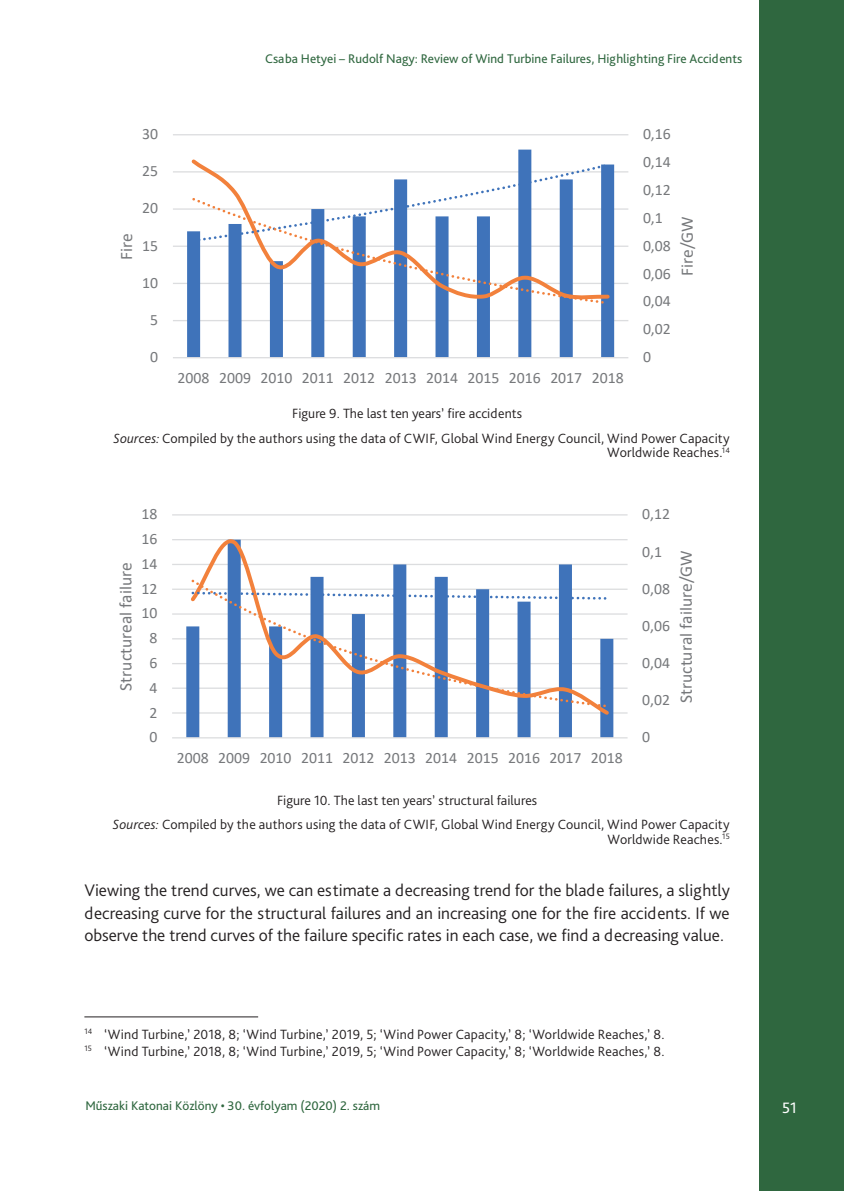
<style>
.page{position:relative;width:844px;height:1191px;background:#fff}
.page>*{position:absolute;margin:0;border:0;box-sizing:border-box;transform-origin:0 0}
.t1{font:300 17.5px/22.8px "Bliss Pro";color:#231f20;text-align:justify}
.t2{font:17.5px "Calibri";color:#76787b}
.t3{font:15.75px "Calibri";color:#76787b}
.t4{font:15.75px "Bliss Pro";color:#fff}
.t5{font:300 14px/24.7px "Bliss Pro";letter-spacing:.01em;color:#231f20}
.t6{font:13.12px "Bliss Pro";color:#2f673f}
.s1{font-style:italic}
</style>
<div class="page">
<div style="left:759px;top:0;width:84px;height:1191px;background:#2f673f"></div>
<hr style="left:173px;top:320px;width:455px;height:1px;background:#dcdddf">
<hr style="left:173px;top:283px;width:455px;height:1px;background:#dcdddf">
<hr style="left:173px;top:245px;width:455px;height:2px;background:#dcdddf">
<hr style="left:173px;top:208px;width:455px;height:2px;background:#dcdddf">
<hr style="left:173px;top:171px;width:455px;height:1px;background:#dcdddf">
<hr style="left:173px;top:134px;width:455px;height:1px;background:#dcdddf">
<svg style="left:187px;top:150px;width:427px;height:207px"></svg>
<hr style="left:173px;top:357px;width:455px;height:1px;background:#dcdddf">
<svg style="left:188px;top:156px;width:423px;height:147px"></svg>
<svg style="left:191px;top:162px;width:419px;height:34px"></svg>
<svg style="left:190px;top:196px;width:420px;height:110px"></svg>
<hr style="left:172px;top:712px;width:455px;height:1px;background:#dcdddf">
<hr style="left:172px;top:687px;width:455px;height:2px;background:#dcdddf">
<hr style="left:172px;top:663px;width:455px;height:1px;background:#dcdddf">
<hr style="left:172px;top:638px;width:455px;height:1px;background:#dcdddf">
<hr style="left:172px;top:613px;width:455px;height:1px;background:#dcdddf">
<hr style="left:172px;top:588px;width:455px;height:2px;background:#dcdddf">
<hr style="left:172px;top:564px;width:455px;height:1px;background:#dcdddf">
<hr style="left:172px;top:539px;width:455px;height:1px;background:#dcdddf">
<hr style="left:172px;top:514px;width:455px;height:1px;background:#dcdddf">
<svg style="left:186px;top:540px;width:427px;height:197px"></svg>
<hr style="left:172px;top:737px;width:455px;height:1px;background:#dcdddf">
<svg style="left:187px;top:539px;width:425px;height:179px"></svg>
<svg style="left:189px;top:577px;width:420px;height:132px"></svg>
<hr style="left:84px;top:1016px;width:174px;height:1px;background:#231f20">
<p class="t6" style="left:265px;top:50px;width:478px">Csaba Hetyei – Rudolf Nagy: Review of Wind Turbine Failures, Highlighting Fire Accidents</p>
<p class="t3" style="left:142px;top:123px;width:17px">30</p>
<p class="t3" style="left:142px;top:160px;width:17px">25</p>
<p class="t2" style="left:114px;top:259px;width:28px;rotate:-90deg">Fire</p>
<p class="t3" style="left:142px;top:197px;width:17px">20</p>
<p class="t3" style="left:142px;top:234px;width:17px">15</p>
<p class="t3" style="left:142px;top:272px;width:17px">10</p>
<p class="t3" style="left:150px;top:309px;width:9px">5</p>
<p class="t3" style="left:150px;top:346px;width:9px">0</p>
<p class="t3" style="left:178px;top:366px;width:447px">2008 2009 2010 2011 2012 2013 2014 2015 2016 2017 2018</p>
<p class="t3" style="left:642px;top:123px;width:29px">0,16</p>
<p class="t3" style="left:642px;top:151px;width:29px">0,14</p>
<p class="t3" style="left:642px;top:179px;width:29px">0,12</p>
<p class="t3" style="left:642px;top:207px;width:21px">0,1</p>
<p class="t3" style="left:642px;top:234px;width:29px">0,08</p>
<p class="t3" style="left:642px;top:262px;width:29px">0,06</p>
<p class="t3" style="left:642px;top:290px;width:29px">0,04</p>
<p class="t3" style="left:642px;top:318px;width:29px">0,02</p>
<p class="t3" style="left:642px;top:346px;width:9px">0</p>
<p class="t2" style="left:674px;top:276px;width:61px;rotate:-90deg">Fire/GW</p>
<p class="t5" style="left:113px;top:400px;width:617px;text-indent:179px">Figure 9. The last ten years’ fire accidents<br><span class="s1">Sources:</span> Compiled by the authors using the data of CWIF, Global Wind Energy Council, Wind Power Capacity</p>
<p class="t5" style="left:607px;top:440px;width:124px">Worldwide Reaches.<sup>14</sup></p>
<p class="t2" style="left:113px;top:690px;width:130px;rotate:-90deg">Structureal failure</p>
<p class="t3" style="left:141px;top:503px;width:17px">18</p>
<p class="t3" style="left:141px;top:528px;width:17px">16</p>
<p class="t3" style="left:141px;top:553px;width:17px">14</p>
<p class="t3" style="left:141px;top:577px;width:17px">12</p>
<p class="t3" style="left:141px;top:602px;width:17px">10</p>
<p class="t3" style="left:149px;top:627px;width:9px">8</p>
<p class="t3" style="left:149px;top:652px;width:9px">6</p>
<p class="t3" style="left:149px;top:676px;width:9px">4</p>
<p class="t3" style="left:149px;top:701px;width:9px">2</p>
<p class="t3" style="left:149px;top:726px;width:9px">0</p>
<p class="t3" style="left:177px;top:746px;width:447px">2008 2009 2010 2011 2012 2013 2014 2015 2016 2017 2018</p>
<p class="t3" style="left:642px;top:503px;width:29px">0,12</p>
<p class="t3" style="left:642px;top:540px;width:21px">0,1</p>
<p class="t3" style="left:642px;top:577px;width:29px">0,08</p>
<p class="t3" style="left:642px;top:614px;width:29px">0,06</p>
<p class="t3" style="left:642px;top:652px;width:29px">0,04</p>
<p class="t3" style="left:642px;top:689px;width:29px">0,02</p>
<p class="t2" style="left:673px;top:703px;width:154px;rotate:-90deg">Structural failure/GW</p>
<p class="t3" style="left:642px;top:726px;width:9px">0</p>
<p class="t5" style="left:113px;top:787px;width:618px;text-indent:164px">Figure 10. The last ten years’ structural failures<br><span class="s1">Sources:</span> Compiled by the authors using the data of CWIF, Global Wind Energy Council, Wind Power Capacity</p>
<p class="t5" style="left:607px;top:826px;width:124px">Worldwide Reaches.<sup>15</sup></p>
<p class="t1" style="left:84px;top:878px;width:646px">Viewing the trend curves, we can estimate a decreasing trend for the blade failures, a slightly decreasing curve for the structural failures and an increasing one for the fire accidents. If we observe the trend curves of the failure specific rates in each case, we find a decreasing value.</p>
<p class="t5" style="left:84px;top:1025px;width:581px;line-height:16.8px"><sup>14</sup> ‘Wind Turbine,’ 2018, 8; ‘Wind Turbine,’ 2019, 5; ‘Wind Power Capacity,’ 8; ‘Worldwide Reaches,’ 8.<br><sup>15</sup> ‘Wind Turbine,’ 2018, 8; ‘Wind Turbine,’ 2019, 5; ‘Wind Power Capacity,’ 8; ‘Worldwide Reaches,’ 8.</p>
<p class="t6" style="left:85px;top:1098px;width:296px">Műszaki Katonai Közlöny • 30. évfolyam (2020) 2. szám</p>
<p class="t4" style="left:781px;top:1098px;width:16px">51</p>
</div>
